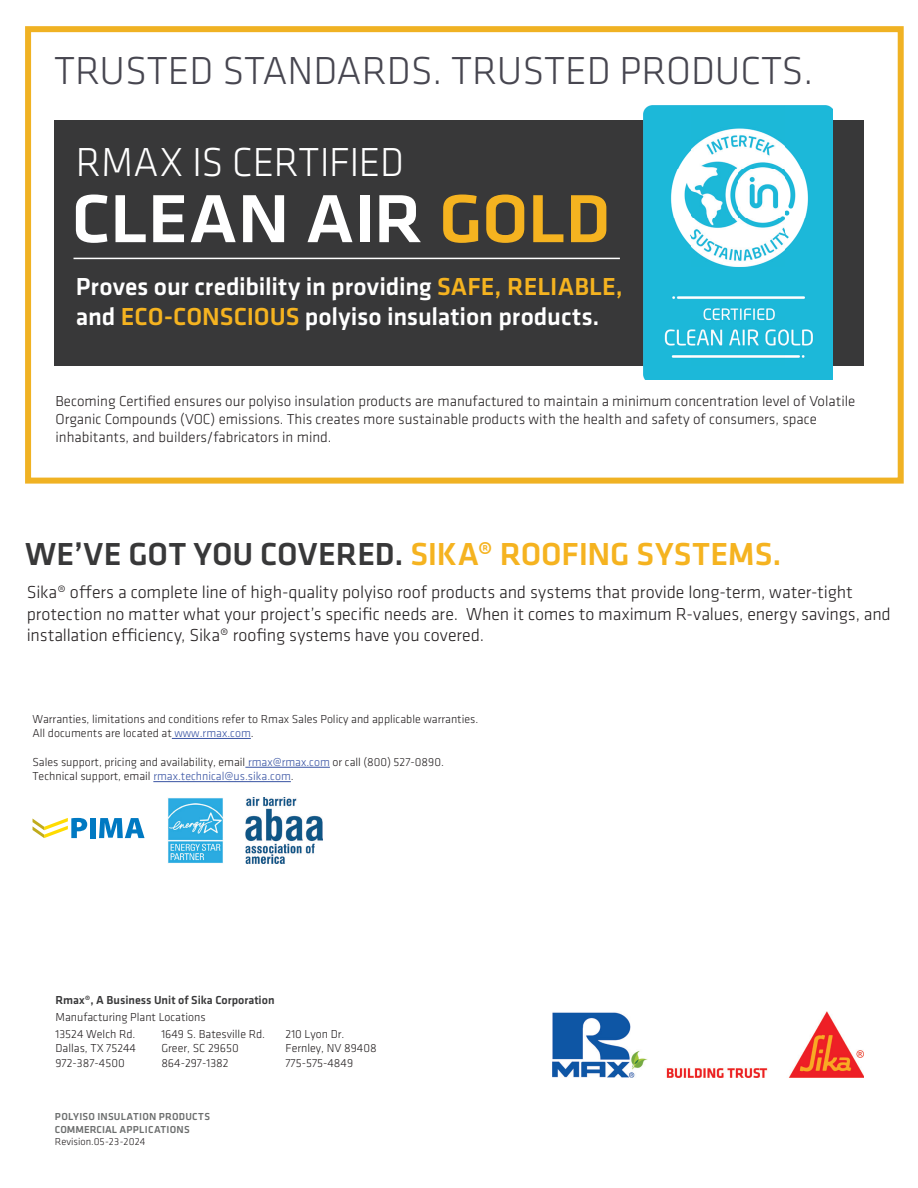
<style>
.page{position:relative;width:918px;height:1188px;background:#fff}
.page>*{position:absolute;margin:0;border:0;box-sizing:border-box;transform-origin:0 0}
.t1{font:500 70.5px "Klavika";letter-spacing:-.005em;color:#fff;scale:1.07 1}
.t2{font:300 42px "Klavika";letter-spacing:-.005em;color:#fff;scale:.96 1}
.t3{font:300 40.5px "Klavika";color:#474650}
.t4{font:500 33px "Klavika";letter-spacing:-.005em;color:#f5b320}
.t5{font:500 25.5px/30.6px "Klavika";letter-spacing:-.005em;color:#fff}
.t6{font:300 18px/21.6px "Klavika";letter-spacing:-.005em;color:#231f20}
.t7{font:300 15px/18px "Klavika";color:#231f20}
.t8{font:300 12px/14.4px "Klavika";color:#231f20}
.t9{font:500 12px "Klavika";color:#383839}
.t10{font:500 10.5px/12.6px "Klavika";letter-spacing:.02em;color:#6d6f6f}
.t11{font:300 10.5px "Klavika";color:#231f20}
.s1{color:#f5b320}
.s2{color:#383839}
.s3{color:#3853a3}
</style>
<div class="page">
<img style="left:246px;top:797px;width:77px;height:66px">
<svg style="left:32px;top:818px;width:113px;height:21px"></svg>
<img style="left:168px;top:798px;width:55px;height:65px">
<div style="left:54px;top:120px;width:810px;height:246px;background:#383839"></div>
<hr style="left:74px;top:258px;width:546px;height:1px;background:#fff">
<img style="left:644px;top:106px;width:189px;height:274px">
<img style="left:553px;top:1012px;width:311px;height:65px">
<div style="left:25px;top:26px;width:879px;height:458px;border:6px solid #f0b223"></div>
<hr style="left:172px;top:738px;width:79px;height:1px;background:#3853a3">
<hr style="left:245px;top:767px;width:85px;height:1px;background:#3853a3">
<hr style="left:153px;top:781px;width:138px;height:1px;background:#3853a3">
<h3 class="t3" style="left:54px;top:47px;width:761px">TRUSTED STANDARDS. TRUSTED PRODUCTS.</h3>
<h2 class="t2" style="left:76px;top:137px;width:343px">RMAX IS CERTIFIED</h2>
<h1 class="t1" style="left:71px;top:171px;width:506px">CLEAN AIR <span class="s1">GOLD</span></h1>
<h3 class="t5" style="left:76px;top:270px;width:548px">Proves our credibility in providing <span class="s1">SAFE, RELIABLE, </span>and <span class="s1">ECO-CONSCIOUS</span> polyiso insulation products.</h3>
<p class="t7" style="left:56px;top:392px;width:801px">Becoming Certified ensures our polyiso insulation products are manufactured to maintain a minimum concentration level of Volatile<br>Organic Compounds (VOC) emissions. This creates more sustainable products with the health and safety of consumers, space inhabitants, and builders/fabricators in mind.</p>
<h3 class="t4" style="left:25px;top:532px;width:758px"><span class="s2">WE’VE GOT YOU COVERED.</span> SIKA® ROOFING SYSTEMS.</h3>
<p class="t6" style="left:27px;top:581px;width:866px">Sika® offers a complete line of high-quality polyiso roof products and systems that provide long-term, water-tight protection no matter what your project’s specific needs are. When it comes to maximum R-values, energy savings, and installation efficiency, Sika® roofing systems have you covered.</p>
<p class="t8" style="left:32px;top:712px;width:447px">Warranties, limitations and conditions refer to Rmax Sales Policy and applicable warranties.<br>All documents are located at <span class="s3">www.rmax.com</span>.</p>
<p class="t8" style="left:32px;top:755px;width:413px">Sales support, pricing and availability, email <span class="s3">rmax@rmax.com</span> or call (800) 527-0890.<br>Technical support, email <span class="s3">rmax.technical@us.sika.com</span>.</p>
<p class="t9" style="left:56px;top:992px;width:221px">Rmax®, A Business Unit of Sika Corporation</p>
<p class="t8" style="left:56px;top:1008px;width:152px;line-height:17.1px">Manufacturing Plant Locations<br>13524 Welch Rd.</p>
<p class="t8" style="left:56px;top:1041px;width:82px">Dallas, TX 75244<br>972-387-4500</p>
<p class="t8" style="left:161px;top:1027px;width:105px">1649 S. Batesville Rd.<br>Greer, SC 29650<br>864-297-1382</p>
<p class="t8" style="left:286px;top:1027px;width:93px">210 Lyon Dr.<br>Fernley, NV 89408<br>775-575-4849</p>
<p class="t10" style="left:55px;top:1110px;width:157px">POLYISO INSULATION PRODUCTS<br>COMMERCIAL APPLICATIONS</p>
<p class="t11" style="left:55px;top:1135px;width:92px">Revision.05-23-2024</p>
</div>
